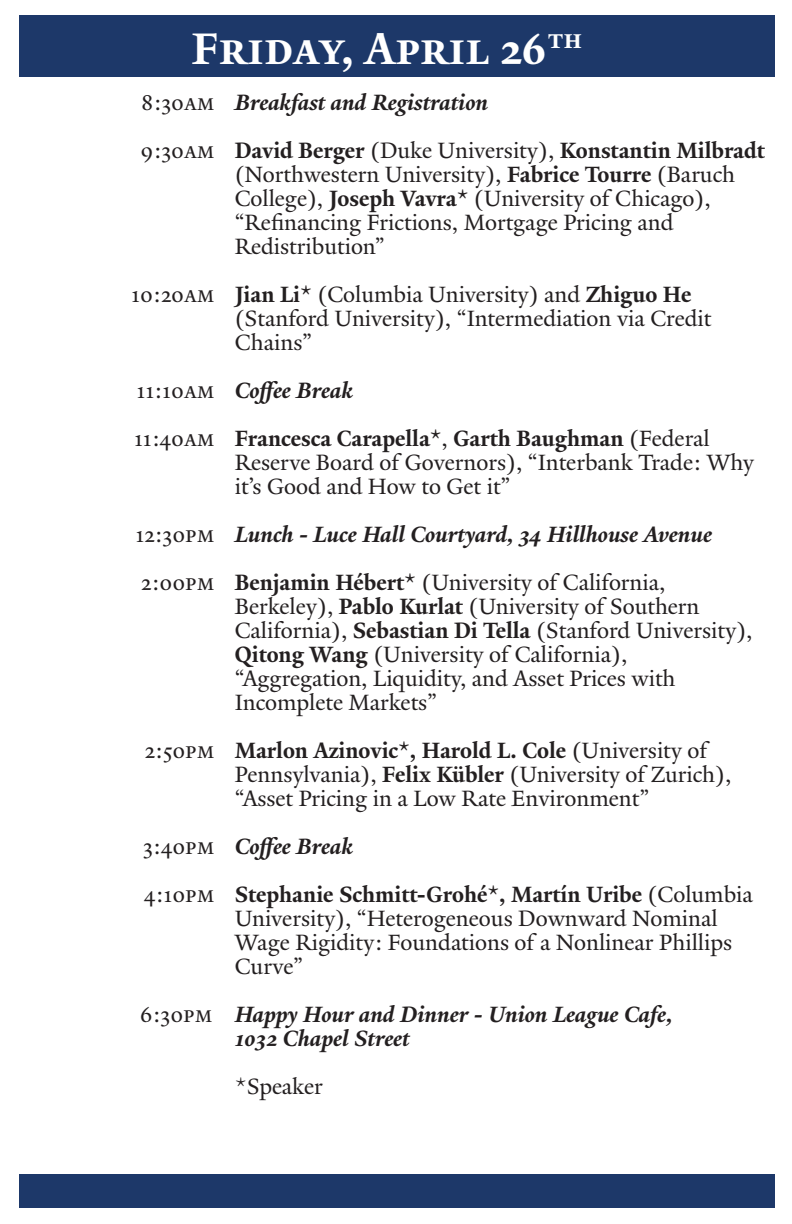
<style>
.page{position:relative;width:792px;height:1224px;background:#fff}
.page>*{position:absolute;margin:0;border:0;box-sizing:border-box;transform-origin:0 0}
.t1{font:700 48px "Yale New";color:#fff}
.t2{font:24px/24px "Yale New";color:#231f20}
.t3{font:italic 700 24px "Yale New";color:#231f20}
.t4{font:700 24px/48px "Yale New";color:#231f20}
.s1{font-weight:700}
.s2{font-style:italic}
.s3{font-weight:400}
</style>
<div class="page">
<div style="left:19px;top:15px;width:756px;height:61px;background:#1d3869"></div>
<div style="left:19px;top:1174px;width:756px;height:33px;background:#1d3869"></div>
<p class="t1" style="left:192px;top:20px;width:392px">Friday, April 26<sup>th</sup></p>
<p class="t2" style="left:142px;top:90px;width:75px">8:30am</p>
<p class="t2" style="left:140px;top:138px;width:76px">9:30am</p>
<p class="t2" style="left:131px;top:282px;width:85px">10:20am</p>
<p class="t2" style="left:136px;top:378px;width:80px">11:10am</p>
<p class="t2" style="left:134px;top:426px;width:82px">11:40am</p>
<p class="t2" style="left:135px;top:522px;width:81px">12:30pm</p>
<p class="t2" style="left:141px;top:570px;width:75px">2:00pm</p>
<p class="t2" style="left:145px;top:738px;width:71px">2:50pm</p>
<p class="t2" style="left:143px;top:834px;width:73px">3:40pm</p>
<p class="t2" style="left:144px;top:882px;width:72px">4:10pm</p>
<p class="t2" style="left:140px;top:1002px;width:75px">6:30pm</p>
<p class="t3" style="left:235px;top:88px;width:255px">Breakfast and Registration</p>
<p class="t2" style="left:235px;top:138px;width:532px"><span class="s1">David Berger</span> (Duke University), <span class="s1">Konstantin Milbradt </span>(Northwestern University), <span class="s1">Fabrice Tourre</span> (Baruch College), <span class="s1">Joseph Vavra*</span> (University of Chicago), “Refinancing Frictions, Mortgage Pricing and Redistribution”</p>
<p class="t2" style="left:235px;top:282px;width:478px"><span class="s1">Jian Li*</span> (Columbia University) and <span class="s1">Zhiguo He </span>(Stanford University), “Intermediation via Credit<br>Chains”</p>
<p class="t4" style="left:235px;top:366px;width:477px"><span class="s2">Coffee Break<br></span>Francesca Carapella*<span class="s3">,</span> Garth Baughman <span class="s3">(Federal</span></p>
<p class="t2" style="left:235px;top:450px;width:521px">Reserve Board of Governors), “Interbank Trade: Why it’s Good and How to Get it”</p>
<p class="t3" style="left:235px;top:520px;width:479px">Lunch - Luce Hall Courtyard, 34 Hillhouse Avenue</p>
<p class="t2" style="left:235px;top:570px;width:432px"><span class="s1">Benjamin Hébert*</span> (University of California,</p>
<p class="t2" style="left:235px;top:594px;width:466px">Berkeley), <span class="s1">Pablo Kurlat</span> (University of Southern</p>
<p class="t2" style="left:235px;top:618px;width:519px">California), <span class="s1">Sebastian Di Tella</span> (Stanford University),<br><span class="s1">Qitong Wang</span> (University of California),</p>
<p class="t2" style="left:235px;top:666px;width:442px">“Aggregation, Liquidity, and Asset Prices with</p>
<p class="t2" style="left:235px;top:690px;width:204px">Incomplete Markets”</p>
<p class="t2" style="left:235px;top:738px;width:498px"><span class="s1">Marlon Azinovic*, Harold L. Cole</span> (University of<br>Pennsylvania), <span class="s1">Felix Kübler</span> (University of Zurich), “Asset Pricing in a Low Rate Environment”</p>
<p class="t3" style="left:235px;top:832px;width:120px">Coffee Break</p>
<p class="t2" style="left:235px;top:882px;width:520px"><span class="s1">Stephanie Schmitt-Grohé*, Martín Uribe</span> (Columbia University), “Heterogeneous Downward Nominal Wage Rigidity: Foundations of a Nonlinear Phillips Curve”</p>
<p class="t3" style="left:235px;top:1000px;width:440px">Happy Hour and Dinner - Union League Cafe,</p>
<p class="t3" style="left:235px;top:1024px;width:177px">1032 Chapel Street</p>
<p class="t2" style="left:235px;top:1074px;width:90px">*Speaker</p>
</div>
